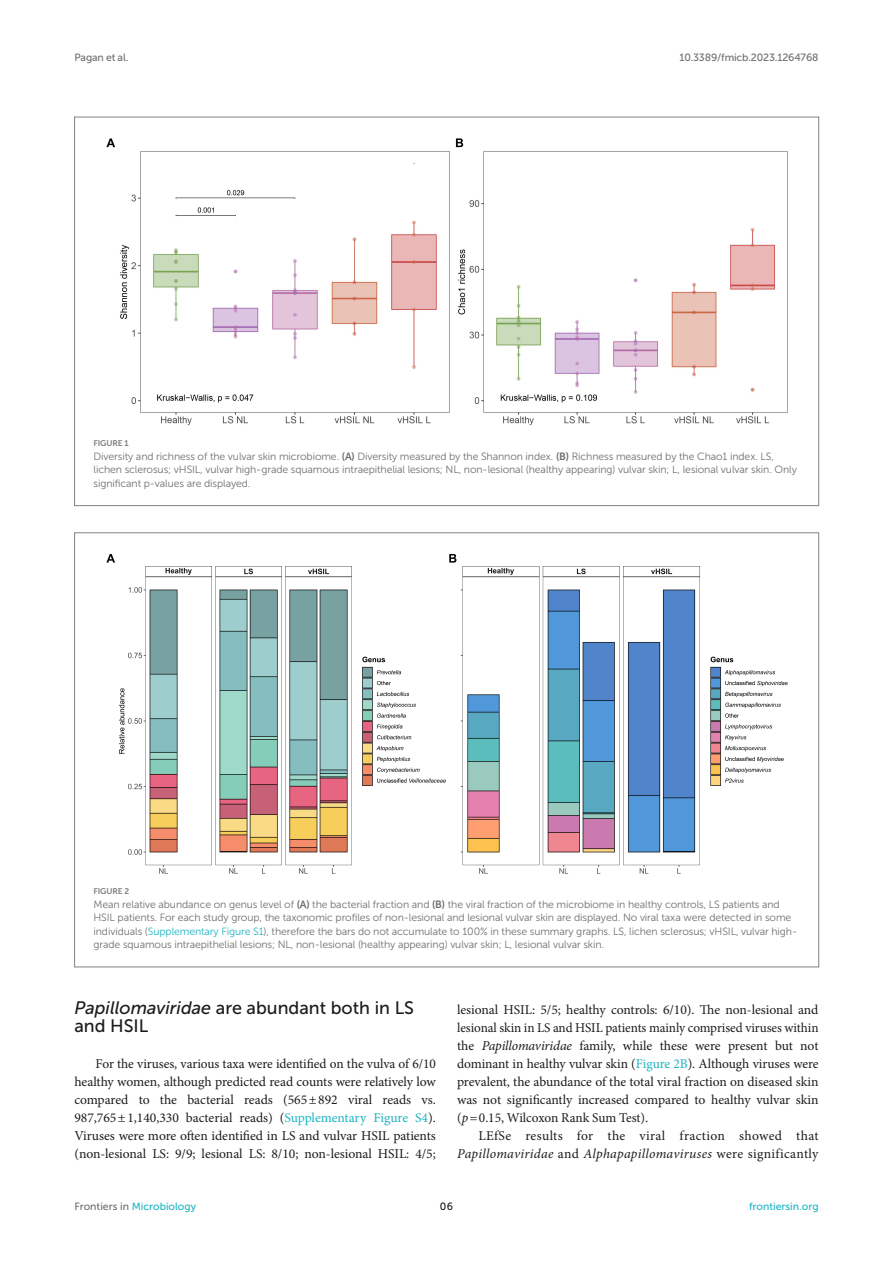
<style>
.page{position:relative;width:893px;height:1263px;background:#fff}
.page>*{position:absolute;margin:0;border:0;box-sizing:border-box;transform-origin:0 0}
.HEAD_2{font:18px/18px "Museo Sans 500";color:#1b1c1b}
.TEXT_FLUSH{font:13.5px/18px "Minion Pro";letter-spacing:-.005em;color:#1b1c1b;text-align:justify}
.TEXT{font:13.5px/18px "Minion Pro";letter-spacing:.025em;color:#1b1c1b;text-align:right}
.FIG_LEG{font:10.5px/13.5px "Museo Sans 300";letter-spacing:-.01em;color:#706f70}
.t1{font:10.5px "Museo Sans 500";color:#1db5c3}
.t2{font:10.5px "Museo Sans 500";letter-spacing:-.015em;color:#706f70}
.t3{font:10.5px "Museo Sans 500";color:#1b1c1b}
.FIG_HD{font:8.25px "Museo Sans 700";letter-spacing:-.01em;color:#7e7f7f}
.s1{font-family:"Museo Sans 700"}
.s2{color:#1db5c3}
.s3{font-style:italic}
.s4{color:#706f70}
</style>
<div class="page">
<img style="left:106px;top:138px;width:682px;height:288px">
<img style="left:106px;top:553px;width:682px;height:321px">
<p class="t2" style="left:74px;top:51px;width:55px">Pagan et al.</p>
<p class="t2" style="left:679px;top:51px;width:141px">10.3389/fmicb.2023.1264768</p>
<p class="FIG_HD" style="left:94px;top:439px;width:37px">FIGURE 1</p>
<p class="FIG_LEG" style="left:94px;top:449px;width:705px">Diversity and richness of the vulvar skin microbiome. <span class="s1">(A)</span> Diversity measured by the Shannon index. <span class="s1">(B)</span> Richness measured by the Chao1 index. LS, lichen sclerosus; vHSIL, vulvar high-grade squamous intraepithelial lesions; NL, non-lesional (healthy appearing) vulvar skin; L, lesional vulvar skin. Only significant p-values are displayed.</p>
<p class="FIG_HD" style="left:94px;top:886px;width:37px">FIGURE 2</p>
<p class="FIG_LEG" style="left:94px;top:897px;width:705px">Mean relative abundance on genus level of <span class="s1">(A)</span> the bacterial fraction and <span class="s1">(B)</span> the viral fraction of the microbiome in healthy controls, LS patients and HSIL patients. For each study group, the taxonomic profiles of non-lesional and lesional vulvar skin are displayed. No viral taxa were detected in some individuals (<span class="s2">Supplementary Figure S1</span>), therefore the bars do not accumulate to 100% in these summary graphs. LS, lichen sclerosus; vHSIL, vulvar high&shy;grade squamous intraepithelial lesions; NL, non-lesional (healthy appearing) vulvar skin; L, lesional vulvar skin.</p>
<p class="HEAD_2" style="left:74px;top:999px;width:341px"><span class="s3">Papillomaviridae</span> are abundant both in LS and HSIL</p>
<p class="TEXT_FLUSH" style="left:74px;top:1055px;width:363px;text-indent:21px">For the viruses, various taxa were identified on the vulva of 6/10 healthy women, although predicted read counts were relatively low compared to the bacterial reads (565±892 viral reads vs.<br>987,765±1,140,330 bacterial reads) (<span class="s2">Supplementary Figure S4</span>).<br>Viruses were more often identified in LS and vulvar HSIL patients (non-lesional LS: 9/9; lesional LS: 8/10; non-lesional HSIL: 4/5;</p>
<p class="TEXT_FLUSH" style="left:457px;top:1001px;width:363px">lesional HSIL: 5/5; healthy controls: 6/10). The non-lesional and lesional skin in LS and HSIL patients mainly comprised viruses within the <span class="s3">Papillomaviridae</span> family, while these were present but not dominant in healthy vulvar skin (<span class="s2">Figure 2B</span>). Although viruses were prevalent, the abundance of the total viral fraction on diseased skin was not significantly increased compared to healthy vulvar skin (<span class="s3">p</span>=0.15, Wilcoxon Rank Sum Test).</p>
<p class="TEXT" style="left:457px;top:1127px;width:363px">LEfSe results for the viral fraction showed that<br><span class="s3">Papillomaviridae</span> and <span class="s3">Alphapapillomaviruses</span> were significantly</p>
<p class="t1" style="left:74px;top:1200px;width:123px"><span class="s4">Frontiers in</span> Microbiology</p>
<p class="t3" style="left:440px;top:1200px;width:15px">06</p>
<p class="t1" style="left:749px;top:1200px;width:71px">frontiersin.org</p>
</div>
